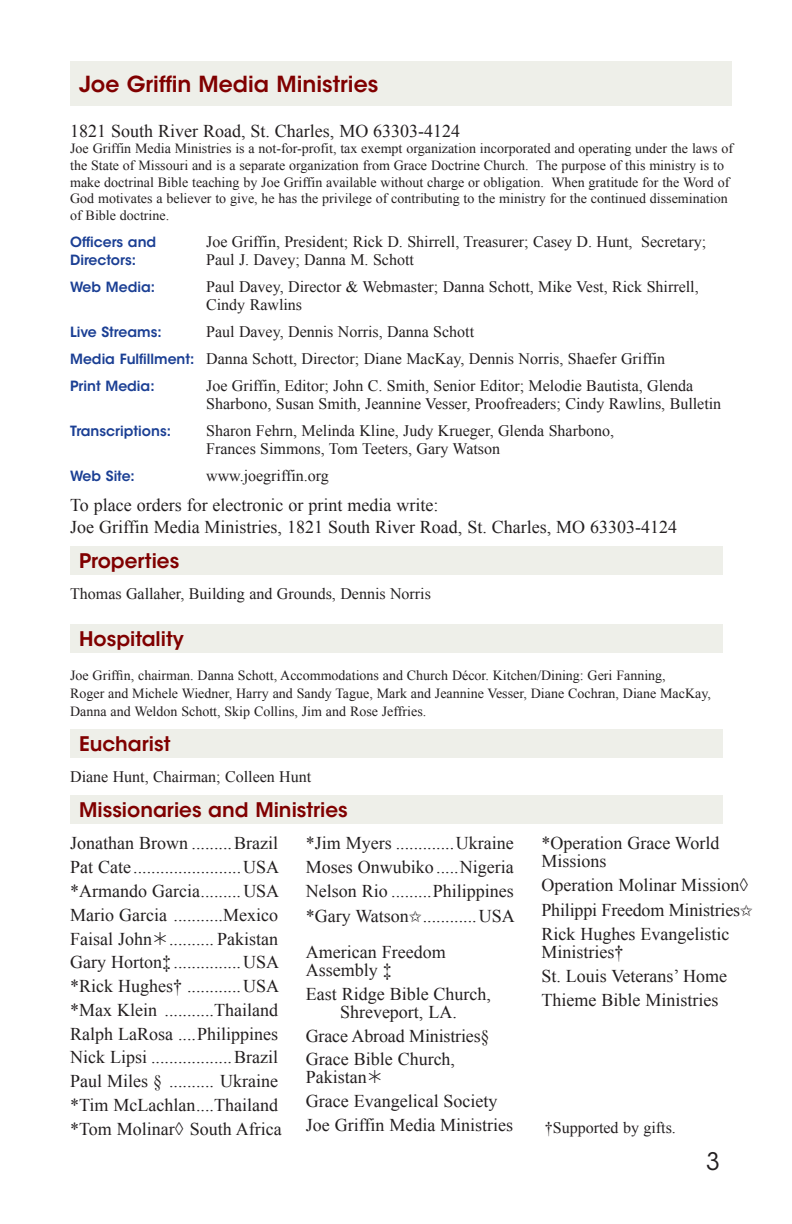
<style>
.page{position:relative;width:792px;height:1224px;background:#fff}
.page>*{position:absolute;margin:0;border:0;box-sizing:border-box;transform-origin:0 0}
.t1{font:24px "ITC Avant Garde Std";color:#231f20}
.t2{font:600 22px "ITC Avant Garde Std";color:#800000}
.t3{font:600 20px "ITC Avant Garde Std";color:#800000}
.t4{font:18px/23.8px "Times New Roman";color:#231f20}
.t5{font:16px/18px "Times New Roman";color:#231f20}
.t6{font:14px/16.6px "Times New Roman";color:#231f20}
.t7{font:600 14px "ITC Avant Garde Std";color:#1b3f94}
.s1{font-family:"ITC Avant Garde Std";font-weight:600;font-size:14px;color:#1b3f94}
</style>
<div class="page">
<div style="left:70px;top:62px;width:661px;height:44px;background:#eeefe9"></div>
<div style="left:70px;top:546px;width:653px;height:29px;background:#eeefe9"></div>
<div style="left:70px;top:624px;width:653px;height:29px;background:#eeefe9"></div>
<div style="left:70px;top:729px;width:653px;height:29px;background:#eeefe9"></div>
<div style="left:70px;top:795px;width:653px;height:29px;background:#eeefe9"></div>
<p class="t2" style="left:79px;top:70px;width:301px">Joe Griffin Media Ministries</p>
<p class="t4" style="left:70px;top:118px;width:392px">1821 South River Road, St. Charles, MO 63303-4124</p>
<p class="t6" style="left:70px;top:140px;width:665px">Joe Griffin Media Ministries is a not-for-profit, tax exempt organization incorporated and operating under the laws of the State of Missouri and is a separate organization from Grace Doctrine Church. The purpose of this ministry is to make doctrinal Bible teaching by Joe Griffin available without charge or obligation. When gratitude for the Word of God motivates a believer to give, he has the privilege of contributing to the ministry for the continued dissemination of Bible doctrine.</p>
<p class="t7" style="left:70px;top:233px;width:88px">Officers and</p>
<p class="t5" style="left:206px;top:232px;width:502px">Joe Griffin, President; Rick D. Shirrell, Treasurer; Casey D. Hunt, Secretary;</p>
<p class="t7" style="left:70px;top:251px;width:67px">Directors:</p>
<p class="t5" style="left:206px;top:250px;width:209px">Paul J. Davey; Danna M. Schott</p>
<p class="t7" style="left:70px;top:278px;width:86px">Web Media:</p>
<p class="t5" style="left:206px;top:277px;width:494px">Paul Davey, Director &amp; Webmaster; Danna Schott, Mike Vest, Rick Shirrell,<br>Cindy Rawlins</p>
<p class="t7" style="left:70px;top:323px;width:93px">Live Streams:</p>
<p class="t5" style="left:206px;top:322px;width:270px">Paul Davey, Dennis Norris, Danna Schott</p>
<p class="t5" style="left:70px;top:349px;width:597px"><span class="s1">Media Fulfillment:</span> Danna Schott, Director; Diane MacKay, Dennis Norris, Shaefer Griffin</p>
<p class="t7" style="left:70px;top:377px;width:86px">Print Media:</p>
<p class="t5" style="left:206px;top:376px;width:517px">Joe Griffin, Editor; John C. Smith, Senior Editor; Melodie Bautista, Glenda<br>Sharbono, Susan Smith, Jeannine Vesser, Proofreaders; Cindy Rawlins, Bulletin</p>
<p class="t7" style="left:70px;top:422px;width:102px">Transcriptions:</p>
<p class="t5" style="left:206px;top:421px;width:409px">Sharon Fehrn, Melinda Kline, Judy Krueger, Glenda Sharbono,<br>Frances Simmons, Tom Teeters, Gary Watson</p>
<p class="t7" style="left:70px;top:467px;width:66px">Web Site:</p>
<p class="t5" style="left:206px;top:466px;width:124px">www.joegriffin.org</p>
<p class="t4" style="left:70px;top:494px;width:609px;line-height:21.6px">To place orders for electronic or print media write:<br>Joe Griffin Media Ministries, 1821 South River Road, St. Charles, MO 63303-4124</p>
<p class="t3" style="left:79px;top:548px;width:102px">Properties</p>
<p class="t5" style="left:70px;top:584px;width:362px">Thomas Gallaher, Building and Grounds, Dennis Norris</p>
<p class="t3" style="left:79px;top:626px;width:106px">Hospitality</p>
<p class="t6" style="left:70px;top:666px;width:642px;line-height:18px">Joe Griffin, chairman. Danna Schott, Accommodations and Church Décor. Kitchen/Dining: Geri Fanning,<br>Roger and Michele Wiedner, Harry and Sandy Tague, Mark and Jeannine Vesser, Diane Cochran, Diane MacKay,<br>Danna and Weldon Schott, Skip Collins, Jim and Rose Jeffries.</p>
<p class="t3" style="left:79px;top:731px;width:93px">Eucharist</p>
<p class="t5" style="left:70px;top:767px;width:243px">Diane Hunt, Chairman; Colleen Hunt</p>
<p class="t3" style="left:79px;top:797px;width:270px">Missionaries and Ministries</p>
<p class="t4" style="left:70px;top:831px;width:213px">Jonathan Brown .........Brazil<br>Pat Cate ........................USA *Armando Garcia.........USA<br>Mario Garcia ...........Mexico<br>Faisal John .......... Pakistan<br>Gary Horton‡ ...............USA *Rick Hughes† ............USA *Max Klein ...........Thailand<br>Ralph LaRosa ....Philippines<br>Nick Lipsi ..................Brazil<br>Paul Miles § .......... Ukraine *Tim McLachlan....Thailand *Tom Molinar◊ South Africa</p>
<p class="t4" style="left:306px;top:831px;width:210px;text-align:justify">*Jim Myers .............Ukraine Moses Onwubiko .....Nigeria Nelson Rio .........Philippines *Gary Watson✩............USA</p>
<p class="t4" style="left:541px;top:834px;width:180px;line-height:18px">*Operation Grace World<br>Missions</p>
<p class="t4" style="left:541px;top:873px;width:213px;line-height:24.4px">Operation Molinar Mission◊<br>Philippi Freedom Ministries✩<br>Rick Hughes Evangelistic</p>
<p class="t4" style="left:541px;top:940px;width:187px">Ministries†<br>St. Louis Veterans’ Home<br>Thieme Bible Ministries</p>
<p class="t4" style="left:306px;top:943px;width:141px;line-height:18px">American Freedom<br>Assembly ‡</p>
<p class="t4" style="left:306px;top:984px;width:187px;line-height:18px;text-align:center">East Ridge Bible Church,<br>Shreveport, LA.</p>
<p class="t4" style="left:306px;top:1023px;width:185px">Grace Abroad Ministries§<br>Grace Bible Church,</p>
<p class="t4" style="left:306px;top:1065px;width:209px">Pakistan<br>Grace Evangelical Society<br>Joe Griffin Media Ministries</p>
<p class="t5" style="left:545px;top:1118px;width:133px">†Supported by gifts.</p>
<p class="t1" style="left:706px;top:1147px;width:15px">3</p>
</div>
